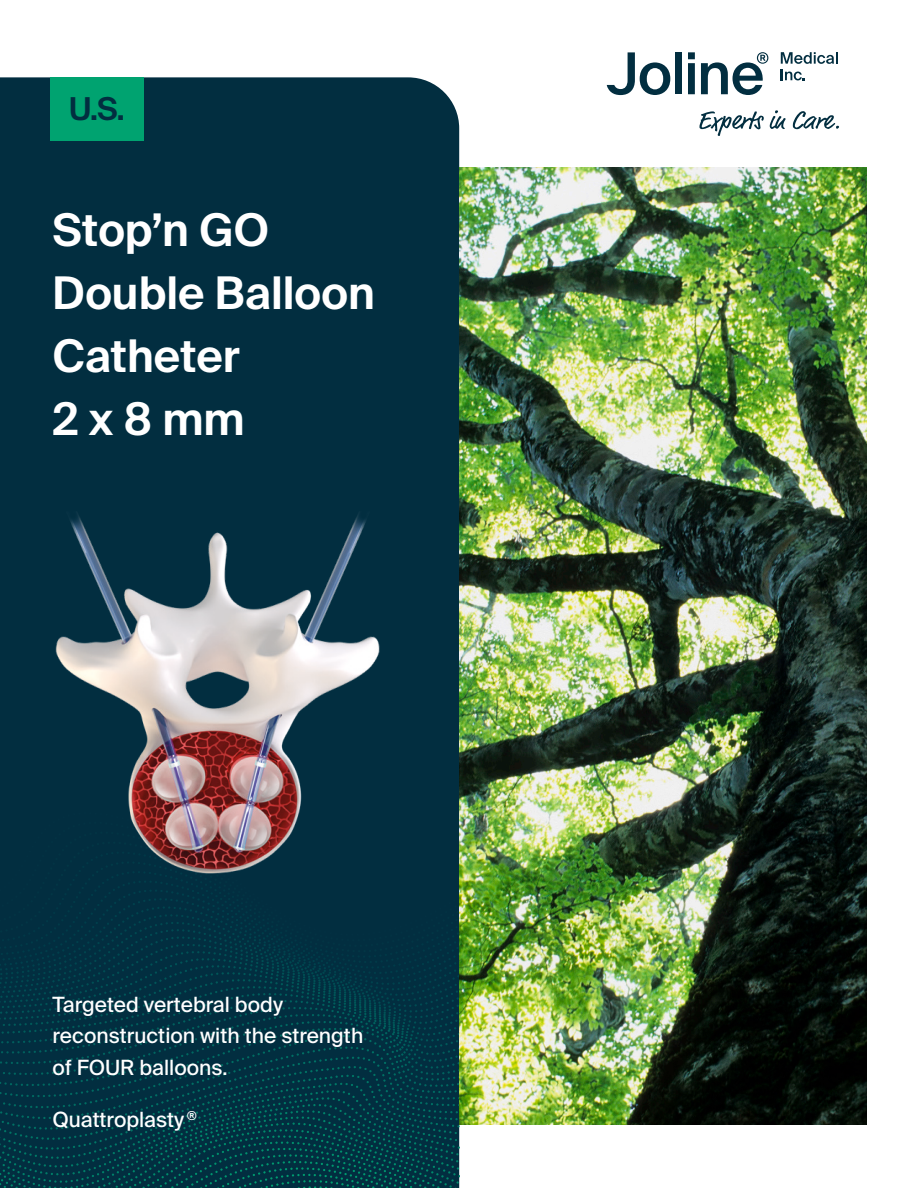
<style>
.page{position:relative;width:918px;height:1188px;background:#fff}
.page>*{position:absolute;margin:0;border:0;box-sizing:border-box;transform-origin:0 0}
.t1{font:600 45px/63px "Suisse Intl";color:#fff}
.t2{font:600 31.5px "Suisse Intl";color:#022e40}
.t3{font:21px/31.5px "Suisse Intl";color:#fff}
</style>
<div class="page">
<div style="left:0;top:77px;width:459px;height:716px;background:#022e40"></div>
<svg style="left:0;top:986px;width:459px;height:202px;background:#013443"></svg>
<svg style="left:0;top:981px;width:459px;height:5px;background:#013242"></svg>
<svg style="left:0;top:975px;width:459px;height:6px;background:#013242"></svg>
<svg style="left:0;top:969px;width:459px;height:6px;background:#013142"></svg>
<svg style="left:0;top:964px;width:459px;height:5px;background:#013142"></svg>
<svg style="left:0;top:959px;width:459px;height:5px;background:#013142"></svg>
<svg style="left:0;top:953px;width:459px;height:6px;background:#013041"></svg>
<svg style="left:0;top:948px;width:459px;height:5px;background:#013041"></svg>
<svg style="left:0;top:942px;width:459px;height:6px;background:#013041"></svg>
<svg style="left:0;top:936px;width:459px;height:6px;background:#012f41"></svg>
<div style="left:0;top:793px;width:459px;height:143px;background:#022e40"></div>
<img style="left:459px;top:167px;width:408px;height:957px">
<img style="left:40px;top:484px;width:353px;height:404px">
<svg style="left:699px;top:111px;width:65px;height:25px"></svg>
<svg style="left:770px;top:110px;width:16px;height:19px"></svg>
<svg style="left:793px;top:111px;width:46px;height:18px"></svg>
<div style="left:675px;top:52px;width:7px;height:42px;background:#022e40"></div>
<svg style="left:688px;top:52px;width:7px;height:42px"></svg>
<svg style="left:607px;top:52px;width:63px;height:43px"></svg>
<svg style="left:701px;top:52px;width:67px;height:43px"></svg>
<svg style="left:781px;top:52px;width:57px;height:28px"></svg>
<div style="left:50px;top:77px;width:94px;height:64px;background:#00a370"></div>
<h2 class="t2" style="left:69px;top:91px;width:57px">U.S.</h2>
<h1 class="t1" style="left:53px;top:199px;width:324px">Stop’n GO<br>Double Balloon<br>Catheter<br>2 x 8 mm</h1>
<p class="t3" style="left:53px;top:989px;width:312px">Targeted vertebral body reconstruction with the strength of FOUR balloons.</p>
<p class="t3" style="left:53px;top:1104px;width:146px">Quattroplasty <sup>®</sup></p>
</div>
